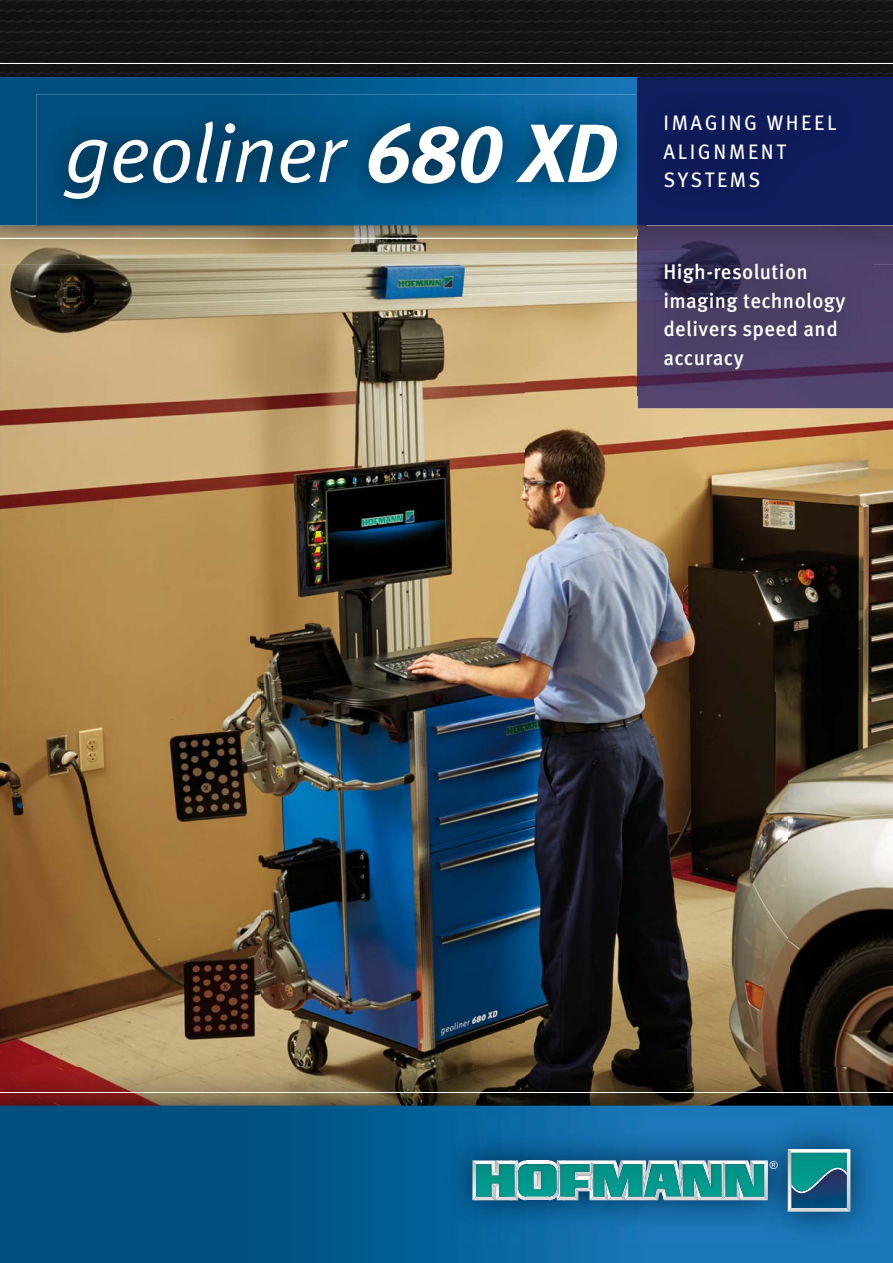
<style>
.page{position:relative;width:893px;height:1263px;background:#fff}
.page>*{position:absolute;margin:0;border:0;box-sizing:border-box;transform-origin:0 0}
.t1{font:italic 82.5px "Meta Pro";letter-spacing:-.025em;color:#fff}
.t2{font:500 21px/28.5px "Meta Pro";letter-spacing:.02em;color:#fff}
.t3{font:21px/28.5px "Meta Pro";letter-spacing:.13em;color:#fff;scale:.96 1}
.s1{font-weight:700}
</style>
<div class="page">
<img style="left:0;top:264px;width:525px;height:803px">
<img style="left:525px;top:264px;width:158px;height:428px">
<img style="left:683px;top:408px;width:210px;height:284px">
<img style="left:525px;top:692px;width:368px;height:375px">
<img style="left:0;top:225px;width:638px;height:39px">
<svg style="left:0;top:77px;width:638px;height:148px;background:#03578a"></svg>
<img style="left:0;top:1067px;width:893px;height:39px">
<svg style="left:0;top:1106px;width:893px;height:157px;background:#04598d"></svg>
<img style="left:36px;top:94px;width:602px;height:134px">
<hr style="left:0;top:238px;width:638px;height:1px;background:#fff">
<hr style="left:0;top:1092px;width:893px;height:1px;background:#fff">
<img style="left:638px;top:225px;width:255px;height:183px">
<svg style="left:638px;top:225px;width:9px;height:3px"></svg>
<div style="left:638px;top:77px;width:255px;height:148px;background:#101e5e"></div>
<img style="left:635px;top:236px;width:237px;height:159px">
<svg style="left:636px;top:87px;width:2px;height:7px"></svg>
<img style="left:636px;top:94px;width:2px;height:122px">
<img style="left:442px;top:1118px;width:439px;height:124px">
<svg style="left:526px;top:1196px;width:23px;height:4px"></svg>
<hr style="left:526px;top:1160px;width:23px;height:4px;background:#fff">
<svg style="left:472px;top:1160px;width:54px;height:40px"></svg>
<img style="left:476px;top:1164px;width:38px;height:32px">
<img style="left:518px;top:1164px;width:31px;height:32px">
<svg style="left:788px;top:1149px;width:62px;height:63px"></svg>
<img style="left:791px;top:1153px;width:56px;height:16px">
<svg style="left:549px;top:1160px;width:229px;height:40px;background:#49a7a5"></svg>
<img style="left:680px;top:1164px;width:3px;height:24px">
<img style="left:679px;top:1166px;width:3px;height:17px">
<img style="left:791px;top:1169px;width:56px;height:39px">
<img style="left:0;top:0;width:893px;height:77px">
<hr style="left:0;top:63px;width:893px;height:1px;background:#fff">
<h1 class="t1" style="left:64px;top:123px;width:556px">geoliner <span class="s1">680 XD</span></h1>
<p class="t3" style="left:663px;top:111px;width:182px">IMAGING WHEEL<br>ALIGNMENT<br>SYSTEMS</p>
<p class="t2" style="left:663px;top:260px;width:184px">High-resolution imaging technology delivers speed and accuracy</p>
</div>
